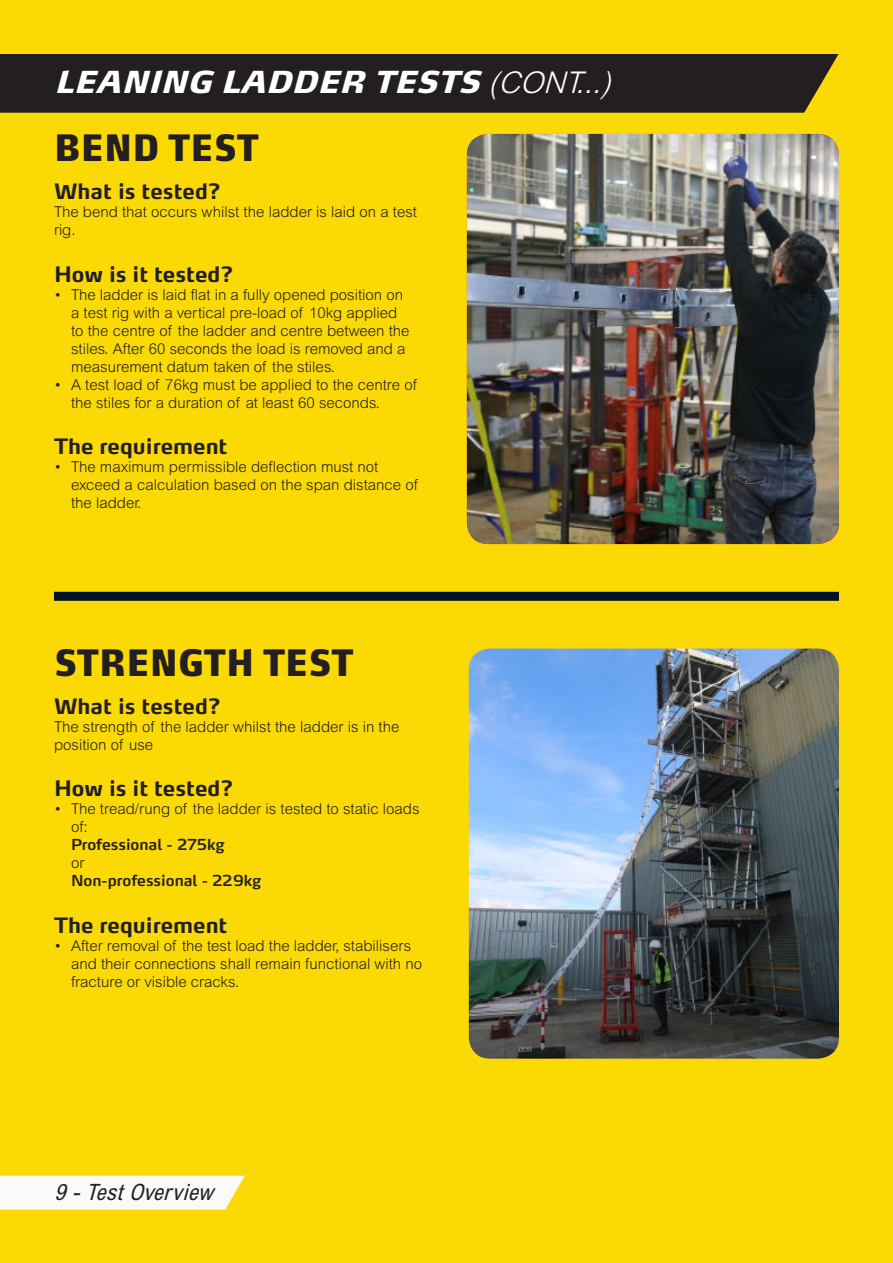
<style>
.page{position:relative;width:893px;height:1263px;background:#fbd905}
.page>*{position:absolute;margin:0;border:0;box-sizing:border-box;transform-origin:0 0}
.t1{font:900 condensed 36px "Max OT";color:#231f20}
.t2{font:italic 900 30px "Max OT";color:#fff}
.t3{font:italic condensed 22.5px "Arial MT Std";color:#231f20}
.t4{font:700 21px "Max OT";color:#231f20}
.t5{font:300 15px/18px "Arial MT Std";color:#231f20}
.t6{font:600 15px "Max OT";color:#231f20}
.s1{font-family:"Arial MT Std";font-weight:300}
</style>
<div class="page">
<div style="left:0;top:54px;width:838px;height:59px;background:#231f20"></div>
<div style="left:54px;top:592px;width:785px;height:9px;background:#001322"></div>
<img style="left:469px;top:648px;width:370px;height:411px">
<img style="left:467px;top:134px;width:372px;height:410px">
<svg style="left:0;top:1176px;width:245px;height:34px;background:#faf8ee"></svg>
<h2 class="t2" style="left:54px;top:62px;width:567px">LEANING LADDER TESTS <span class="s1">(CONT...)</span></h2>
<h1 class="t1" style="left:54px;top:124px;width:206px">BEND TEST</h1>
<h3 class="t4" style="left:54px;top:178px;width:169px">What is tested?</h3>
<p class="t5" style="left:54px;top:203px;width:365px">The bend that occurs whilst the ladder is laid on a test rig.</p>
<h3 class="t4" style="left:54px;top:260px;width:181px">How is it tested?</h3>
<p class="t5" style="left:71px;top:286px;width:340px;text-indent:-17px">• The ladder is laid flat in a fully opened position on a test rig with a vertical pre-load of 10kg applied to the centre of the ladder and centre between the stiles. After 60 seconds the load is removed and a measurement datum taken of the stiles.</p>
<p class="t5" style="left:71px;top:376px;width:347px;text-indent:-17px">• A test load of 76kg must be applied to the centre of the stiles for a duration of at least 60 seconds.</p>
<h3 class="t4" style="left:54px;top:433px;width:175px">The requirement</h3>
<p class="t5" style="left:71px;top:458px;width:348px;text-indent:-17px">• The maximum permissible deflection must not exceed a calculation based on the span distance of the ladder.</p>
<h1 class="t1" style="left:54px;top:639px;width:301px">STRENGTH TEST</h1>
<h3 class="t4" style="left:54px;top:692px;width:169px">What is tested?</h3>
<p class="t5" style="left:54px;top:718px;width:347px">The strength of the ladder whilst the ladder is in the position of use</p>
<h3 class="t4" style="left:54px;top:775px;width:181px">How is it tested?</h3>
<p class="t5" style="left:71px;top:800px;width:350px;text-indent:-17px">• The tread/rung of the ladder is tested to static loads of:</p>
<p class="t6" style="left:71px;top:835px;width:155px">Professional - 275kg</p>
<p class="t5" style="left:71px;top:854px;width:15px">or</p>
<p class="t6" style="left:71px;top:871px;width:192px">Non-professional - 229kg</p>
<h3 class="t4" style="left:54px;top:911px;width:175px">The requirement</h3>
<p class="t5" style="left:71px;top:937px;width:352px;text-indent:-17px">• After removal of the test load the ladder, stabilisers and their connections shall remain functional with no fracture or visible cracks.</p>
<h3 class="t3" style="left:54px;top:1178px;width:167px">9-TestOverview</h3>
</div>
